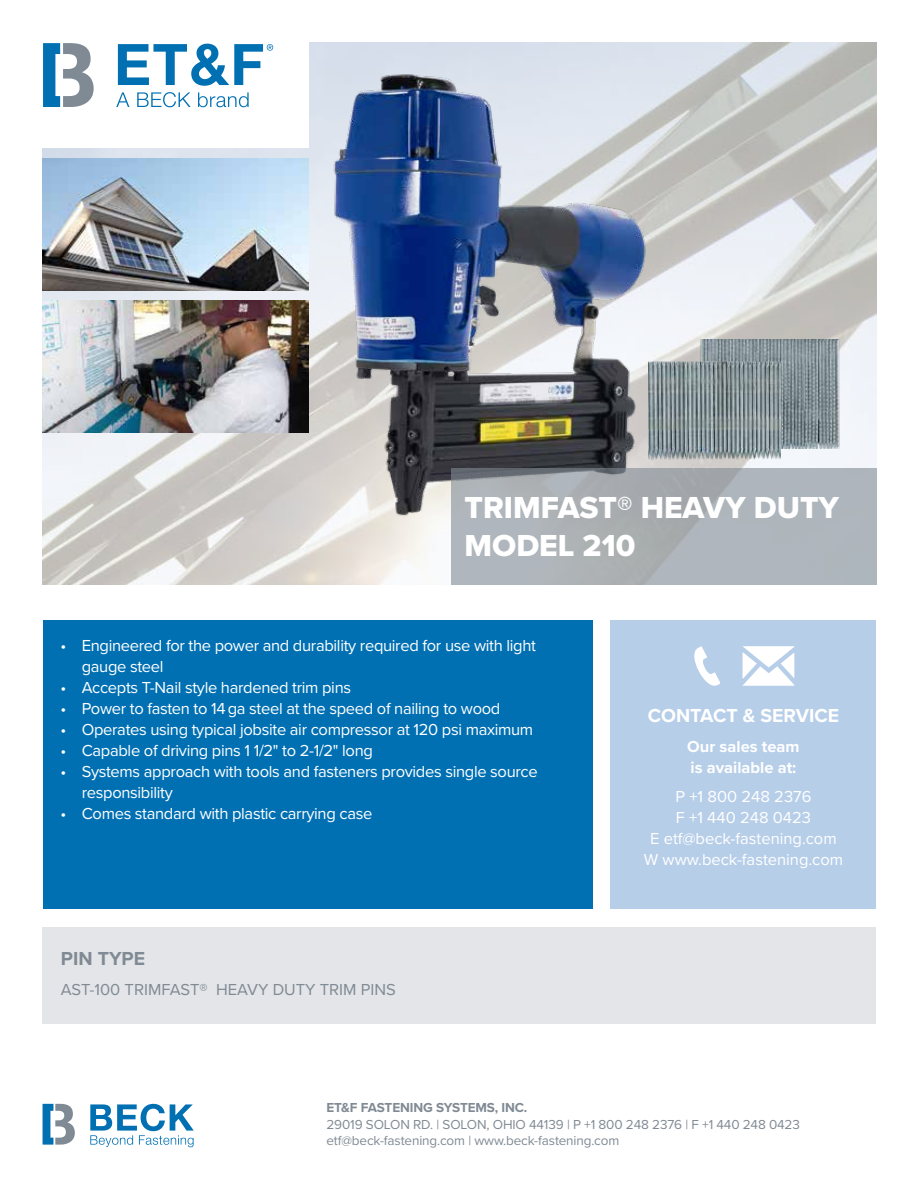
<style>
.page{position:relative;width:919px;height:1187px;background:#fff}
.page>*{position:absolute;margin:0;border:0;box-sizing:border-box;transform-origin:0 0}
.t1{font:31.5px/37.8px "Proxima Nova Extrabld";color:#fff}
.t2{font:700 19.5px "Proxima Nova";color:#fff}
.t3{font:700 19.5px "Proxima Nova";color:#808a94}
.t4{font:16.5px/21px "Proxima Nova";letter-spacing:-.02em;color:#fff}
.t5{font:16.5px/21px "Proxima Nova";color:#fff;text-align:center}
.t6{font:16.5px "Proxima Nova";color:#808a94}
.t7{font:700 16.5px/21px "Proxima Nova";color:#fff}
.t8{font:13.5px/16.2px "Proxima Nova";letter-spacing:-.01em;color:#808a94}
.t9{font:700 13.5px "Proxima Nova";letter-spacing:-.01em;color:#808a94}
</style>
<div class="page">
<img style="left:43px;top:43px;width:833px;height:541px">
<div style="left:43px;top:620px;width:549px;height:288px;background:#0070b3"></div>
<div style="left:43px;top:927px;width:833px;height:96px;background:#e3e5e8"></div>
<div style="left:610px;top:620px;width:266px;height:288px;background:#b7cee9"></div>
<svg style="left:90px;top:1103px;width:104px;height:44px"></svg>
<svg style="left:43px;top:1103px;width:32px;height:41px"></svg>
<svg style="left:694px;top:646px;width:25px;height:39px"></svg>
<svg style="left:742px;top:646px;width:52px;height:39px"></svg>
<div style="left:2px;top:3px;width:306px;height:145px;background:#fff"></div>
<svg style="left:116px;top:92px;width:13px;height:15px"></svg>
<svg style="left:137px;top:92px;width:53px;height:15px"></svg>
<svg style="left:198px;top:92px;width:50px;height:15px"></svg>
<svg style="left:43px;top:43px;width:51px;height:64px"></svg>
<svg style="left:118px;top:44px;width:155px;height:42px"></svg>
<img style="left:43px;top:158px;width:245px;height:132px">
<img style="left:43px;top:300px;width:245px;height:132px">
<img style="left:288px;top:56px;width:414px;height:482px">
<img style="left:696px;top:339px;width:146px;height:109px">
<img style="left:648px;top:360px;width:132px;height:99px">
<div style="left:451px;top:468px;width:425px;height:117px;background:linear-gradient(to bottom,#a4aaaf,#b2b9be)"></div>
<h1 class="t1" style="left:464px;top:488px;width:376px">TRIMFAST® HEAVY DUTY<br>MODEL 210</h1>
<p class="t4" style="left:82px;top:634px;width:455px;text-indent:-21px">• Engineered for the power and durability required for use with light gauge steel</p>
<p class="t4" style="left:60px;top:676px;width:292px">• Accepts T-Nail style hardened trim pins</p>
<p class="t4" style="left:60px;top:697px;width:441px">• Power to fasten to 14 ga steel at the speed of nailing to wood</p>
<p class="t4" style="left:60px;top:718px;width:474px">• Operates using typical jobsite air compressor at 120 psi maximum</p>
<p class="t4" style="left:60px;top:739px;width:314px">• Capable of driving pins 1 1/2" to 2-1/2" long</p>
<p class="t4" style="left:82px;top:760px;width:457px;text-indent:-21px">• Systems approach with tools and fasteners provides single source responsibility</p>
<p class="t4" style="left:60px;top:802px;width:313px">• Comes standard with plastic carrying case</p>
<p class="t3" style="left:61px;top:944px;width:86px">PIN TYPE</p>
<p class="t6" style="left:61px;top:976px;width:336px">AST-100 TRIMFAST® HEAVY DUTY TRIM PINS</p>
<p class="t2" style="left:647px;top:701px;width:193px">CONTACT &amp; SERVICE</p>
<p class="t7" style="left:687px;top:735px;width:114px">Our sales team is available at:</p>
<p class="t5" style="left:643px;top:785px;width:201px">P +1 800 248 2376<br>F +1 440 248 0423<br>E etf@beck-fastening.com<br>W www.beck-fastening.com</p>
<p class="t9" style="left:326px;top:1097px;width:202px">ET&amp;F FASTENING SYSTEMS, INC.</p>
<p class="t8" style="left:326px;top:1115px;width:475px">29019 SOLON RD. | SOLON, OHIO 44139 | P +1 800 248 2376 | F +1 440 248 0423 etf@beck-fastening.com | www.beck-fastening.com</p>
</div>
